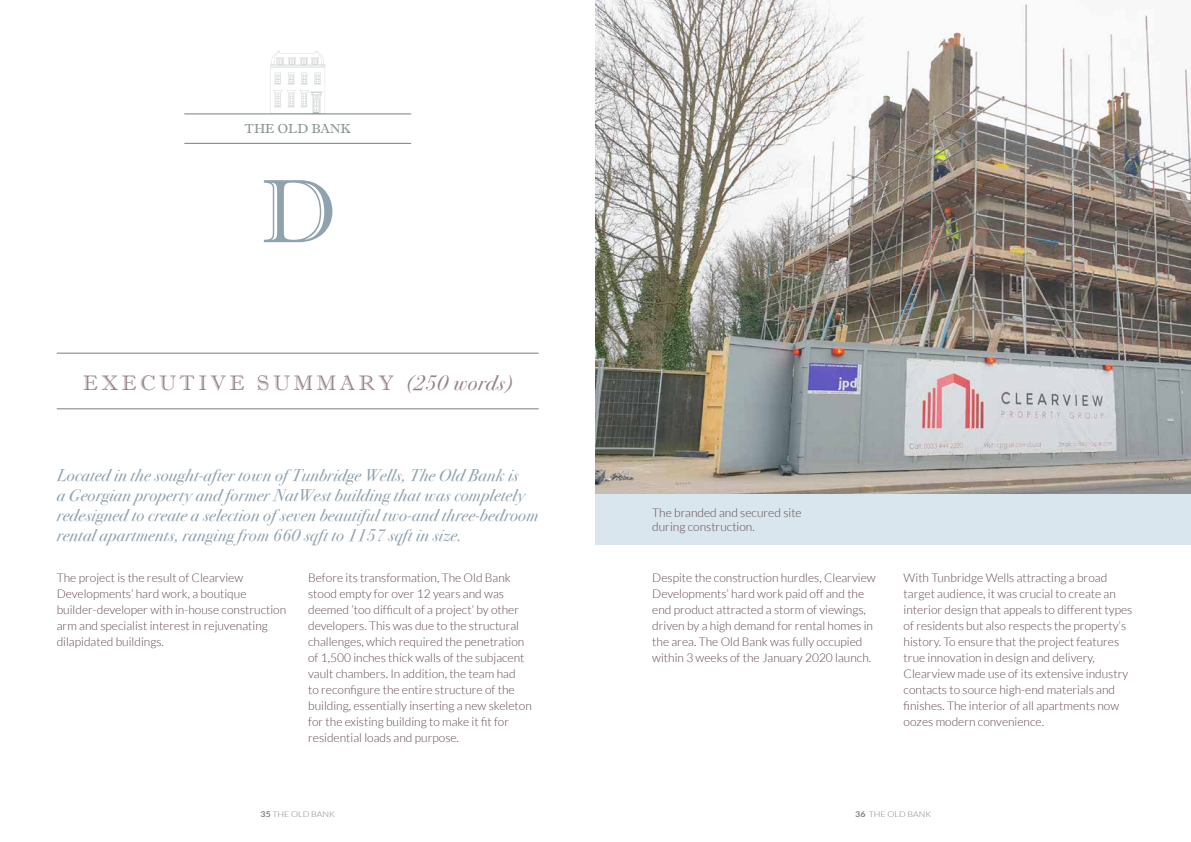
<style>
.page{position:relative;width:1191px;height:842px;background:#fff}
.page>*{position:absolute;margin:0;border:0;box-sizing:border-box;transform-origin:0 0}
.t1{font:90px "Imprint MT Shadow";color:#90a2ae}
.t2{font:21px "Imprint MT Shadow";letter-spacing:.17em;color:#988486}
.t3{font:italic 17px/20px "Bodoni Svty Two ITCTT";letter-spacing:.02em;color:#90a2ae}
.t4{font:13px "Imprint MT Shadow";color:#778080}
.t5{font:300 12px/16px "Lato";color:#61474d}
.t6{font:300 8px "Lato";color:#778080;scale:1.1 1}
.s1{font-family:"Bodoni Svty Two ITCTT";font-style:italic}
.s2{font-weight:700}
</style>
<div class="page">
<hr style="left:57px;top:409px;width:482px;height:1px;background:#778080">
<hr style="left:57px;top:353px;width:482px;height:1px;background:#778080">
<img style="left:595px;top:0;width:596px;height:495px">
<div style="left:595px;top:495px;width:596px;height:50px;background:#d9e6ee"></div>
<hr style="left:184px;top:143px;width:227px;height:1px;background:#778080">
<svg style="left:270px;top:51px;width:55px;height:63px"></svg>
<hr style="left:184px;top:114px;width:227px;height:1px;background:#778080">
<p class="t4" style="left:244px;top:124px;width:108px">THE OLD BANK</p>
<h1 class="t1" style="left:259px;top:179px;width:78px">D</h1>
<h2 class="t2" style="left:83px;top:375px;width:430px">EXECUTIVE SUMMARY <span class="s1">(250 words)</span></h2>
<p class="t3" style="left:57px;top:467px;width:483px">Located in the sought-after town of Tunbridge Wells, The Old Bank is<br>a Georgian property and former NatWest building that was completely redesigned to create a selection of seven beautiful two-and three-bedroom rental apartments, ranging from 660 sqft to 1157 sqft in size.</p>
<p class="t5" style="left:652px;top:506px;width:151px;line-height:14px">The branded and secured site during construction.</p>
<p class="t5" style="left:652px;top:571px;width:225px">Despite the construction hurdles, Clearview Developments’ hard work paid off and the end product attracted a storm of viewings, driven by a high demand for rental homes in the area. The Old Bank was fully occupied within 3 weeks of the January 2020 launch.</p>
<p class="t5" style="left:57px;top:571px;width:231px">The project is the result of Clearview Developments’ hard work, a boutique builder-developer with in-house construction arm and specialist interest in rejuvenating dilapidated buildings.</p>
<p class="t5" style="left:903px;top:571px;width:230px">With Tunbridge Wells attracting a broad target audience, it was crucial to create an interior design that appeals to different types of residents but also respects the property’s history. To ensure that the project features true innovation in design and delivery, Clearview made use of its extensive industry contacts to source high-end materials and finishes. The interior of all apartments now oozes modern convenience.</p>
<p class="t5" style="left:308px;top:571px;width:225px">Before its transformation, The Old Bank stood empty for over 12 years and was deemed ‘too difficult of a project’ by other developers. This was due to the structural challenges, which required the penetration of 1,500 inches thick walls of the subjacent vault chambers. In addition, the team had<br>to reconfigure the entire structure of the building, essentially inserting a new skeleton for the existing building to make it fit for residential loads and purpose.</p>
<p class="t6" style="left:260px;top:811px;width:69px"><span class="s2">35</span> THE OLD BANK</p>
<p class="t6" style="left:855px;top:811px;width:71px"><span class="s2">36</span> THE OLD BANK</p>
</div>
